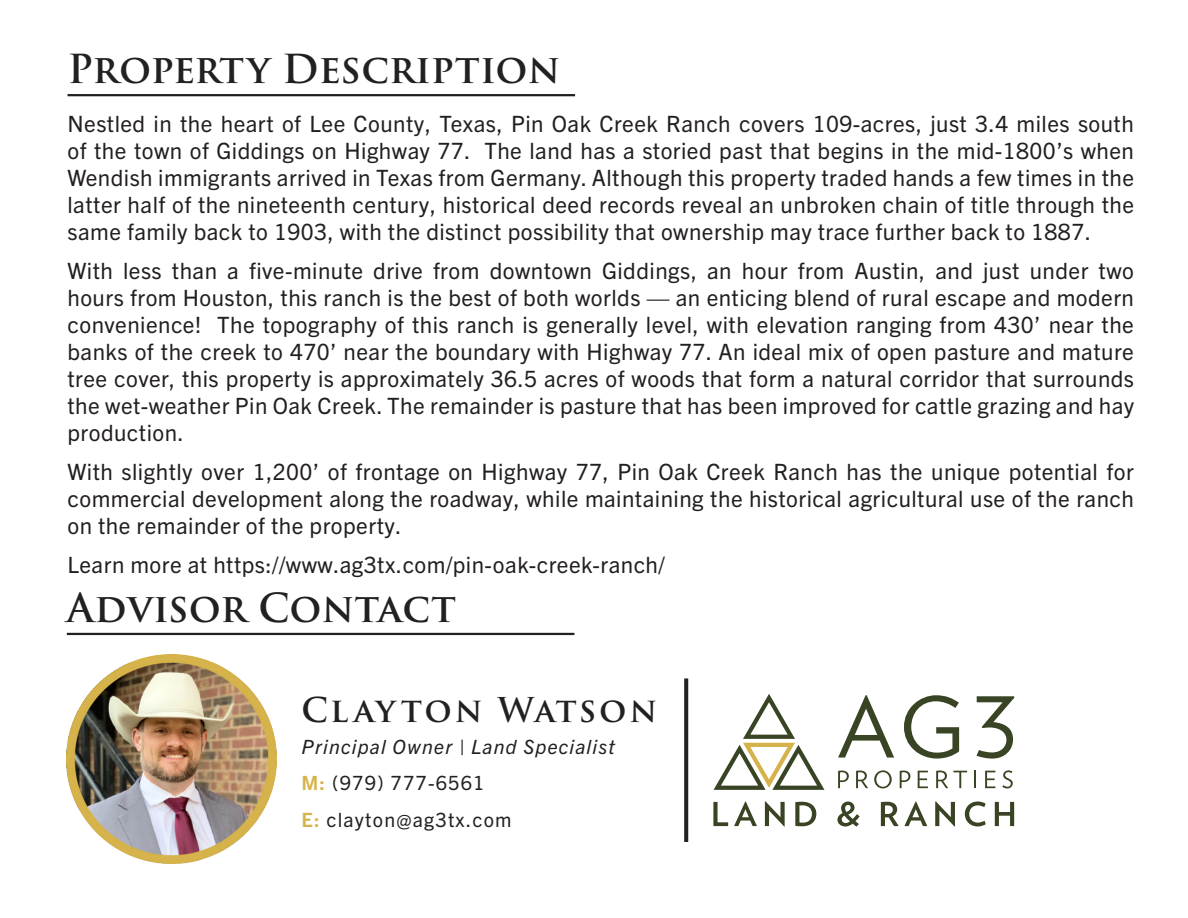
<style>
.page{position:relative;width:1188px;height:918px;background:#fff}
.page>*{position:absolute;margin:0;border:0;box-sizing:border-box;transform-origin:0 0}
.t1{font:600 39px "Trajan Pro 3";letter-spacing:.005em;color:#212121}
.t2{font:600 33.3px "Trajan Pro 3";letter-spacing:.075em;color:#212121}
.t3{font:22.5px/27px "Trade Gothic Next LT Pro";letter-spacing:.02em;color:#231f20;text-align:justify}
.t4{font:19.65px "Trade Gothic Next LT Pro";letter-spacing:.06em;color:#212121}
.t5{font:italic 19.65px "Trade Gothic Next LT Pro";letter-spacing:.06em;color:#212121}
.s1{font-weight:700;color:#d6b34a}
</style>
<div class="page">
<hr style="left:68px;top:94px;width:507px;height:2px;background:#231f20">
<hr style="left:67px;top:633px;width:507px;height:2px;background:#231f20">
<svg style="left:838px;top:695px;width:56px;height:63px"></svg>
<svg style="left:904px;top:695px;width:55px;height:64px"></svg>
<svg style="left:977px;top:696px;width:37px;height:63px"></svg>
<svg style="left:838px;top:771px;width:11px;height:17px"></svg>
<svg style="left:856px;top:771px;width:12px;height:17px"></svg>
<svg style="left:874px;top:770px;width:18px;height:18px"></svg>
<svg style="left:900px;top:771px;width:10px;height:17px"></svg>
<svg style="left:918px;top:771px;width:10px;height:17px"></svg>
<svg style="left:936px;top:771px;width:31px;height:17px"></svg>
<svg style="left:975px;top:771px;width:1px;height:17px"></svg>
<svg style="left:985px;top:771px;width:10px;height:17px"></svg>
<svg style="left:1002px;top:770px;width:11px;height:18px"></svg>
<svg style="left:714px;top:694px;width:110px;height:96px"></svg>
<svg style="left:713px;top:802px;width:15px;height:24px"></svg>
<svg style="left:734px;top:802px;width:23px;height:24px"></svg>
<svg style="left:765px;top:801px;width:20px;height:26px"></svg>
<svg style="left:795px;top:802px;width:21px;height:24px"></svg>
<svg style="left:837px;top:802px;width:23px;height:25px"></svg>
<svg style="left:881px;top:802px;width:46px;height:24px"></svg>
<svg style="left:935px;top:801px;width:20px;height:26px"></svg>
<svg style="left:965px;top:802px;width:21px;height:24px"></svg>
<svg style="left:995px;top:802px;width:19px;height:24px"></svg>
<svg style="left:684px;top:678px;width:4px;height:164px"></svg>
<img style="left:67px;top:655px;width:209px;height:209px">
<h1 class="t1" style="left:68px;top:41px;width:495px">Property Description</h1>
<p class="t3" style="left:68px;top:109px;width:1068px">Nestled in the heart of Lee County, Texas, Pin Oak Creek Ranch covers 109-acres, just 3.4 miles south of the town of Giddings on Highway 77. The land has a storied past that begins in the mid-1800’s when Wendish immigrants arrived in Texas from Germany. Although this property traded hands a few times in the latter half of the nineteenth century, historical deed records reveal an unbroken chain of title through the same family back to 1903, with the distinct possibility that ownership may trace further back to 1887.</p>
<p class="t3" style="left:68px;top:256px;width:1068px">With less than a five-minute drive from downtown Giddings, an hour from Austin, and just under two hours from Houston, this ranch is the best of both worlds — an enticing blend of rural escape and modern convenience! The topography of this ranch is generally level, with elevation ranging from 430’ near the banks of the creek to 470’ near the boundary with Highway 77. An ideal mix of open pasture and mature tree cover, this property is approximately 36.5 acres of woods that form a natural corridor that surrounds the wet-weather Pin Oak Creek. The remainder is pasture that has been improved for cattle grazing and hay production.</p>
<p class="t3" style="left:68px;top:457px;width:1068px">With slightly over 1,200’ of frontage on Highway 77, Pin Oak Creek Ranch has the unique potential for commercial development along the roadway, while maintaining the historical agricultural use of the ranch on the remainder of the property.</p>
<p class="t3" style="left:68px;top:550px;width:599px">Learn more at https://www.ag3tx.com/pin-oak-creek-ranch/</p>
<p class="t1" style="left:67px;top:580px;width:391px">Advisor Contact</p>
<p class="t2" style="left:301px;top:686px;width:357px">Clayton Watson</p>
<p class="t5" style="left:301px;top:733px;width:315px">Principal Owner | Land Specialist</p>
<p class="t4" style="left:301px;top:769px;width:185px"><span class="s1">M:</span> (979) 777-6561</p>
<p class="t4" style="left:301px;top:806px;width:212px"><span class="s1">E:</span> clayton@ag3tx.com</p>
</div>
